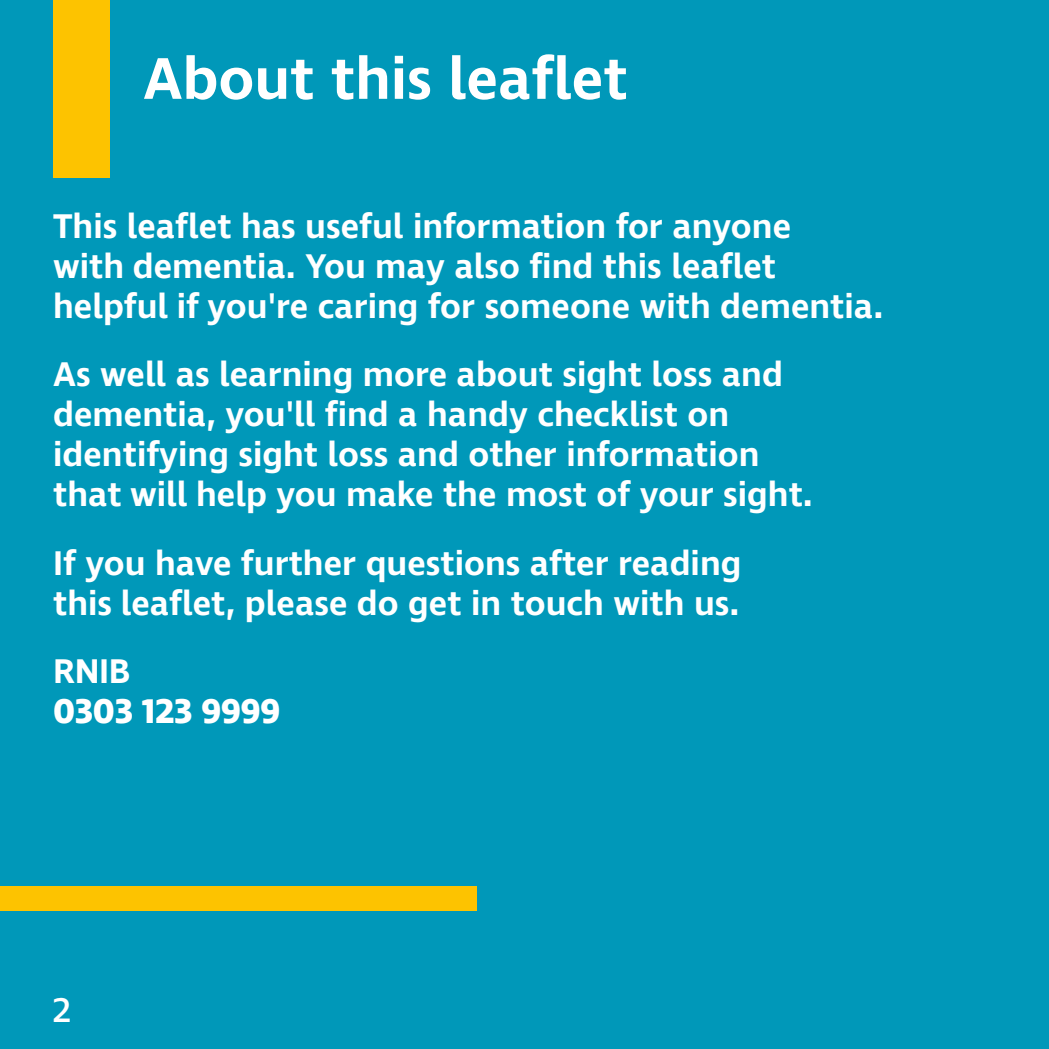
<style>
.page{position:relative;width:1049px;height:1049px;background:#0098b9}
.page>*{position:absolute;margin:0;border:0;box-sizing:border-box;transform-origin:0 0}
.h2___24pt{font:600 60px "Ingra";color:#fff}
.P___Body{font:600 35px/40px "Ingra";color:#fff}
.P___Body-2{font:700 35px/40px "Ingra";letter-spacing:-.01em;color:#fff}
.t1{font:500 35px "Ingra";color:#fff}
.s1{font-weight:600}
</style>
<div class="page">
<div style="left:0;top:886px;width:477px;height:25px;background:#fdc300"></div>
<div style="left:53px;top:0;width:57px;height:178px;background:#fdc300"></div>
<h2 class="h2___24pt" style="left:143px;top:41px;width:486px">About this leaflet</h2>
<p class="P___Body" style="left:53px;top:208px;width:832px">This leaflet has useful information for anyone<br>with dementia. You may also find this leaflet helpful if you're caring for someone with dementia.</p>
<p class="P___Body" style="left:53px;top:356px;width:761px">As well as learning more about sight loss and dementia, you'll find a handy checklist on identifying sight loss and other information that will help you make the most of your sight.</p>
<p class="P___Body" style="left:53px;top:545px;width:690px">If you have further questions after reading this leaflet, please do get in touch with us.</p>
<p class="P___Body-2" style="left:53px;top:653px;width:229px"><span class="s1">RNIB<br></span>0303 123 9999</p>
<p class="t1" style="left:52px;top:989px;width:20px">2</p>
</div>
